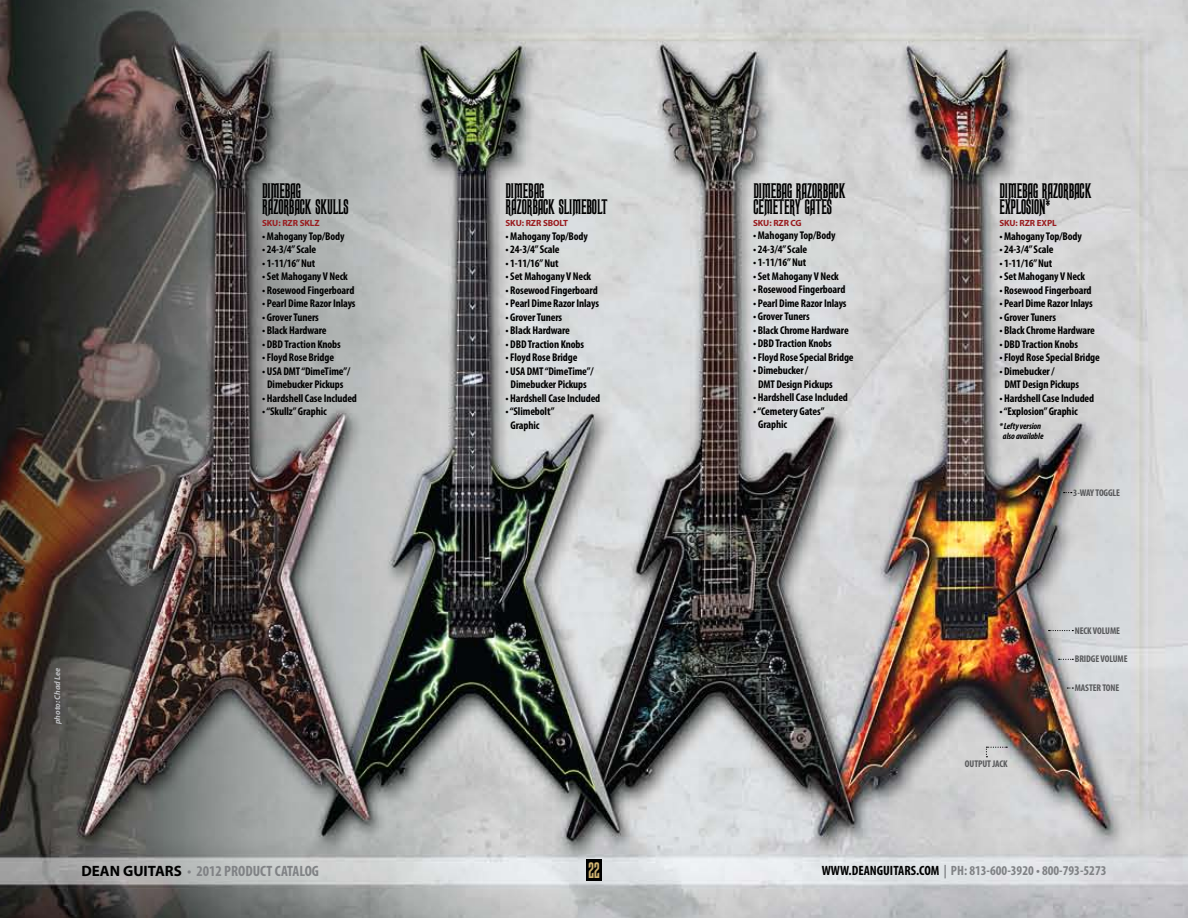
<style>
.page{position:relative;width:1188px;height:918px;background:#fff}
.page>*{position:absolute;margin:0;border:0;box-sizing:border-box;transform-origin:0 0}
.t1{font:22.5px "Ravenscroft";color:#d0b371}
.t2{font:21px/16.5px "Ravenscroft";letter-spacing:-.005em;color:#000}
.t3{font:700 condensed 15px "Myriad Pro";color:#808285}
.t4{font:700 condensed 13.5px "Myriad Pro";color:#808285}
.t5{font:700 condensed 11.25px/13.5px "Myriad Pro";letter-spacing:-.01em;color:#000}
.t6{font:700 condensed 9.75px "Myriad Pro";letter-spacing:-.01em;color:#58595b}
.t7{font:700 9px "Myriad Pro";letter-spacing:-.01em;color:#991b1e}
.t8{font:italic 700 condensed 9px/10.5px "Myriad Pro";letter-spacing:-.01em;color:#000;text-align:center}
.t9{font:italic 700 8.25px "Myriad Pro";letter-spacing:-.01em;color:#bcbdc0}
.s1{font-stretch:normal;color:#000}
.s2{color:#000}
</style>
<div class="page">
<img style="left:0;top:0;width:1188px;height:918px">
<div style="left:586px;top:860px;width:16px;height:21px;background:#000"></div>
<svg style="left:986px;top:747px;width:21px;height:10px"></svg>
<svg style="left:1049px;top:630px;width:24px;height:1px"></svg>
<svg style="left:1059px;top:659px;width:14px;height:1px"></svg>
<svg style="left:1067px;top:687px;width:6px;height:2px"></svg>
<h2 class="t2" style="left:262px;top:182px;width:88px">DIMEBAG<br>RAZORBACK SKULLS</h2>
<p class="t7" style="left:262px;top:217px;width:59px">SKU: RZR SKLZ</p>
<p class="t5" style="left:262px;top:229px;width:84px">• Mahogany Top/Body</p>
<p class="t5" style="left:262px;top:243px;width:56px">• 24-3/4” Scale</p>
<p class="t5" style="left:262px;top:256px;width:55px">• 1-11/16” Nut</p>
<p class="t5" style="left:262px;top:270px;width:87px">• Set Mahogany V Neck</p>
<p class="t5" style="left:262px;top:283px;width:94px">• Rosewood Fingerboard</p>
<p class="t5" style="left:262px;top:297px;width:95px">• Pearl Dime Razor Inlays</p>
<p class="t5" style="left:262px;top:310px;width:58px">• Grover Tuners</p>
<p class="t5" style="left:262px;top:324px;width:66px">• Black Hardware</p>
<p class="t5" style="left:262px;top:337px;width:80px">• DBD Traction Knobs</p>
<p class="t5" style="left:262px;top:351px;width:73px">• Floyd Rose Bridge</p>
<p class="t5" style="left:262px;top:364px;width:90px;text-align:center">• USA DMT “DimeTime”/<br>Dimebucker Pickups</p>
<p class="t5" style="left:262px;top:391px;width:96px">• Hardshell Case Included</p>
<p class="t5" style="left:262px;top:405px;width:66px">• “Skullz” Graphic</p>
<h2 class="t2" style="left:506px;top:182px;width:103px">DIMEBAG<br>RAZORBACK SLIMEBOLT</h2>
<p class="t7" style="left:506px;top:217px;width:64px">SKU: RZR SBOLT</p>
<p class="t5" style="left:506px;top:229px;width:84px">• Mahogany Top/Body</p>
<p class="t5" style="left:506px;top:243px;width:56px">• 24-3/4” Scale</p>
<p class="t5" style="left:506px;top:256px;width:55px">• 1-11/16” Nut</p>
<p class="t5" style="left:506px;top:270px;width:87px">• Set Mahogany V Neck</p>
<p class="t5" style="left:506px;top:283px;width:94px">• Rosewood Fingerboard</p>
<p class="t5" style="left:506px;top:297px;width:95px">• Pearl Dime Razor Inlays</p>
<p class="t5" style="left:506px;top:310px;width:58px">• Grover Tuners</p>
<p class="t5" style="left:506px;top:324px;width:66px">• Black Hardware</p>
<p class="t5" style="left:506px;top:337px;width:80px">• DBD Traction Knobs</p>
<p class="t5" style="left:506px;top:351px;width:73px">• Floyd Rose Bridge</p>
<p class="t5" style="left:506px;top:364px;width:90px;text-align:center">• USA DMT “DimeTime”/<br>Dimebucker Pickups</p>
<p class="t5" style="left:506px;top:391px;width:96px">• Hardshell Case Included</p>
<p class="t5" style="left:511px;top:405px;width:45px;text-indent:-5px">• “Slimebolt”<br>Graphic</p>
<h2 class="t2" style="left:753px;top:182px;width:94px">DIMEBAG RAZORBACK<br>CEMETERY GATES</h2>
<p class="t7" style="left:753px;top:217px;width:50px">SKU: RZR CG</p>
<p class="t5" style="left:753px;top:229px;width:84px">• Mahogany Top/Body</p>
<p class="t5" style="left:753px;top:242px;width:56px">• 24-3/4” Scale</p>
<p class="t5" style="left:753px;top:256px;width:55px">• 1-11/16” Nut</p>
<p class="t5" style="left:753px;top:269px;width:87px">• Set Mahogany V Neck</p>
<p class="t5" style="left:753px;top:283px;width:94px">• Rosewood Fingerboard</p>
<p class="t5" style="left:753px;top:296px;width:95px">• Pearl Dime Razor Inlays</p>
<p class="t5" style="left:753px;top:310px;width:58px">• Grover Tuners</p>
<p class="t5" style="left:753px;top:323px;width:97px">• Black Chrome Hardware</p>
<p class="t5" style="left:753px;top:337px;width:80px">• DBD Traction Knobs</p>
<p class="t5" style="left:753px;top:350px;width:102px">• Floyd Rose Special Bridge</p>
<p class="t5" style="left:758px;top:364px;width:76px;text-indent:-5px">• Dimebucker /<br>DMT Design Pickups</p>
<p class="t5" style="left:753px;top:391px;width:96px">• Hardshell Case Included</p>
<p class="t5" style="left:758px;top:404px;width:68px;text-indent:-5px">• “Cemetery Gates”<br>Graphic</p>
<h2 class="t2" style="left:999px;top:182px;width:94px">DIMEBAG RAZORBACK<br>EXPLOSION*</h2>
<p class="t7" style="left:999px;top:217px;width:59px">SKU: RZR EXPL</p>
<p class="t5" style="left:999px;top:229px;width:84px">• Mahogany Top/Body</p>
<p class="t5" style="left:999px;top:243px;width:56px">• 24-3/4” Scale</p>
<p class="t5" style="left:999px;top:256px;width:55px">• 1-11/16” Nut</p>
<p class="t5" style="left:999px;top:270px;width:87px">• Set Mahogany V Neck</p>
<p class="t5" style="left:999px;top:283px;width:94px">• Rosewood Fingerboard</p>
<p class="t5" style="left:999px;top:297px;width:95px">• Pearl Dime Razor Inlays</p>
<p class="t5" style="left:999px;top:310px;width:58px">• Grover Tuners</p>
<p class="t5" style="left:999px;top:324px;width:97px">• Black Chrome Hardware</p>
<p class="t5" style="left:999px;top:337px;width:80px">• DBD Traction Knobs</p>
<p class="t5" style="left:999px;top:351px;width:102px">• Floyd Rose Special Bridge</p>
<p class="t5" style="left:1004px;top:364px;width:76px;text-indent:-5px">• Dimebucker /<br>DMT Design Pickups</p>
<p class="t5" style="left:999px;top:391px;width:96px">• Hardshell Case Included</p>
<p class="t5" style="left:999px;top:405px;width:80px">• “Explosion” Graphic</p>
<p class="t8" style="left:999px;top:420px;width:46px">* Lefty version also available</p>
<p class="t6" style="left:1073px;top:486px;width:48px">3-WAY TOGGLE</p>
<p class="t9" style="left:52px;top:724px;width:58px;rotate:-90deg">photo: Chad Lee</p>
<p class="t6" style="left:965px;top:758px;width:44px">OUTPUT JACK</p>
<p class="t6" style="left:1075px;top:624px;width:47px">NECK VOLUME</p>
<p class="t6" style="left:1075px;top:653px;width:54px">BRIDGE VOLUME</p>
<p class="t6" style="left:1075px;top:682px;width:46px">MASTER TONE</p>
<h3 class="t3" style="left:81px;top:862px;width:239px"><span class="s1">DEAN GUITARS</span> • 2012 PRODUCT CATALOG</h3>
<h1 class="t1" style="left:588px;top:856px;width:13px">22</h1>
<p class="t4" style="left:822px;top:863px;width:286px"><span class="s2">WWW.DEANGUITARS.COM</span> | PH: 813-600-3920 • 800-793-5273</p>
</div>
